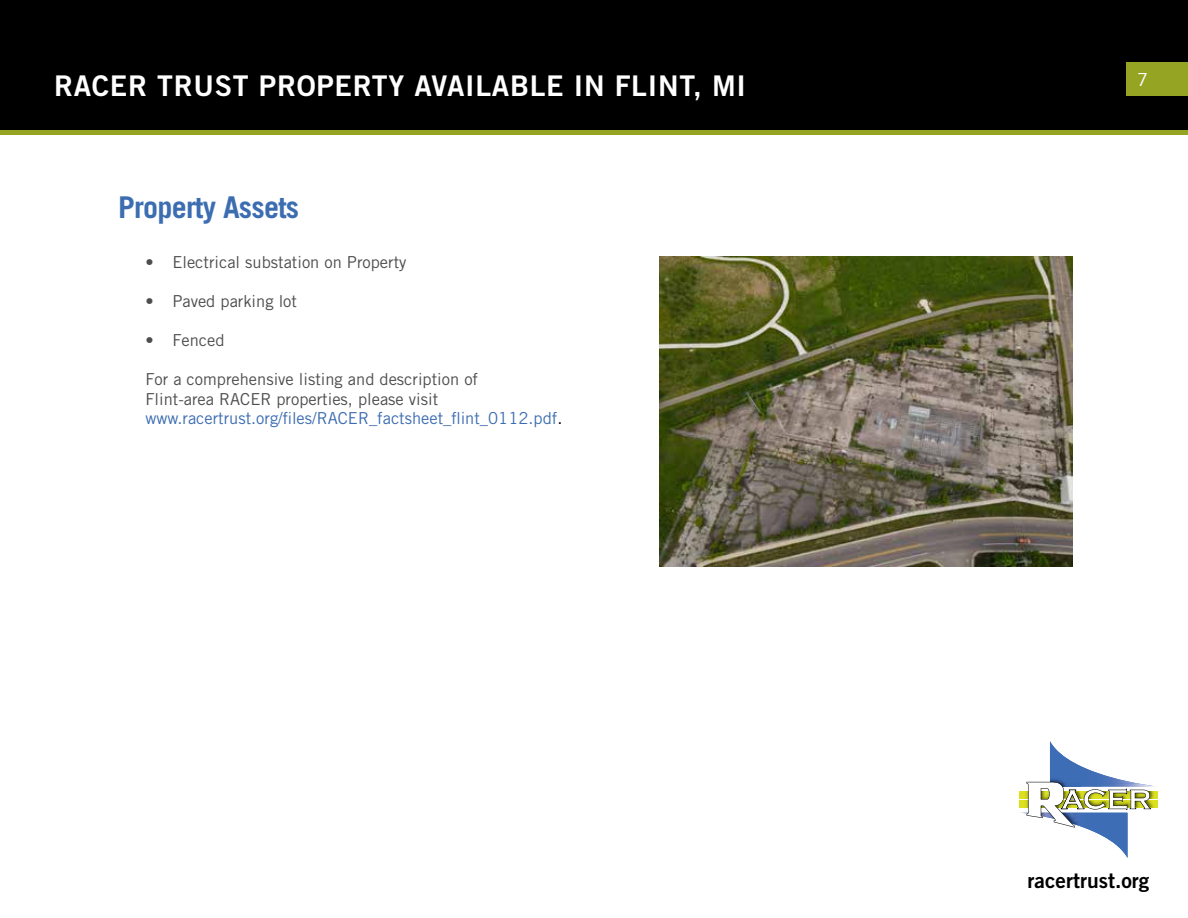
<style>
.page{position:relative;width:1188px;height:918px;background:#fff}
.page>*{position:absolute;margin:0;border:0;box-sizing:border-box;transform-origin:0 0}
.t1{font:700 30px "Trade Gothic LT Std";letter-spacing:-.025em;color:#3c6db1}
.t2{font:28.5px "Trade Gothic LT Std Bd 2";letter-spacing:.025em;color:#fff}
.t3{font:21px "Trade Gothic LT Std Bd 2";color:#000}
.t4{font:18px "Trade Gothic LT Std";color:#fff}
.t5{font:16.5px/19.5px "Trade Gothic LT Std";color:#4d4d4f}
.s1{color:#3c6db1}
.s2{color:#000}
</style>
<div class="page">
<div style="left:1px;top:1px;width:1186px;height:131px;background:#000"></div>
<div style="left:0;top:0;width:1188px;height:133px;border:2px solid #000"></div>
<div style="left:1126px;top:62px;width:62px;height:34px;background:#96a424"></div>
<div style="left:0;top:130px;width:1188px;height:5px;background:#96a424"></div>
<div style="left:1019px;top:791px;width:139px;height:7px;background:#dbe120"></div>
<div style="left:1019px;top:801px;width:139px;height:7px;background:#dbe120"></div>
<svg style="left:1021px;top:741px;width:137px;height:117px"></svg>
<img style="left:660px;top:256px;width:413px;height:310px">
<h2 class="t2" style="left:54px;top:68px;width:694px">RACER TRUST PROPERTY AVAILABLE IN FLINT, MI</h2>
<h1 class="t1" style="left:118px;top:189px;width:183px">Property Assets</h1>
<p class="t5" style="left:145px;top:253px;width:263px">• Electrical substation on Property</p>
<p class="t5" style="left:145px;top:292px;width:153px">• Paved parking lot</p>
<p class="t5" style="left:145px;top:331px;width:81px">• Fenced</p>
<p class="t5" style="left:145px;top:370px;width:419px">For a comprehensive listing and description of<br>Flint-area RACER properties, please visit <span class="s1">www.racertrust.org/files/RACER_factsheet_flint_0112.pdf</span><span class="s2">.</span></p>
<p class="t4" style="left:1137px;top:68px;width:12px">7</p>
<p class="t3" style="left:1028px;top:867px;width:123px">racertrust.org</p>
</div>
